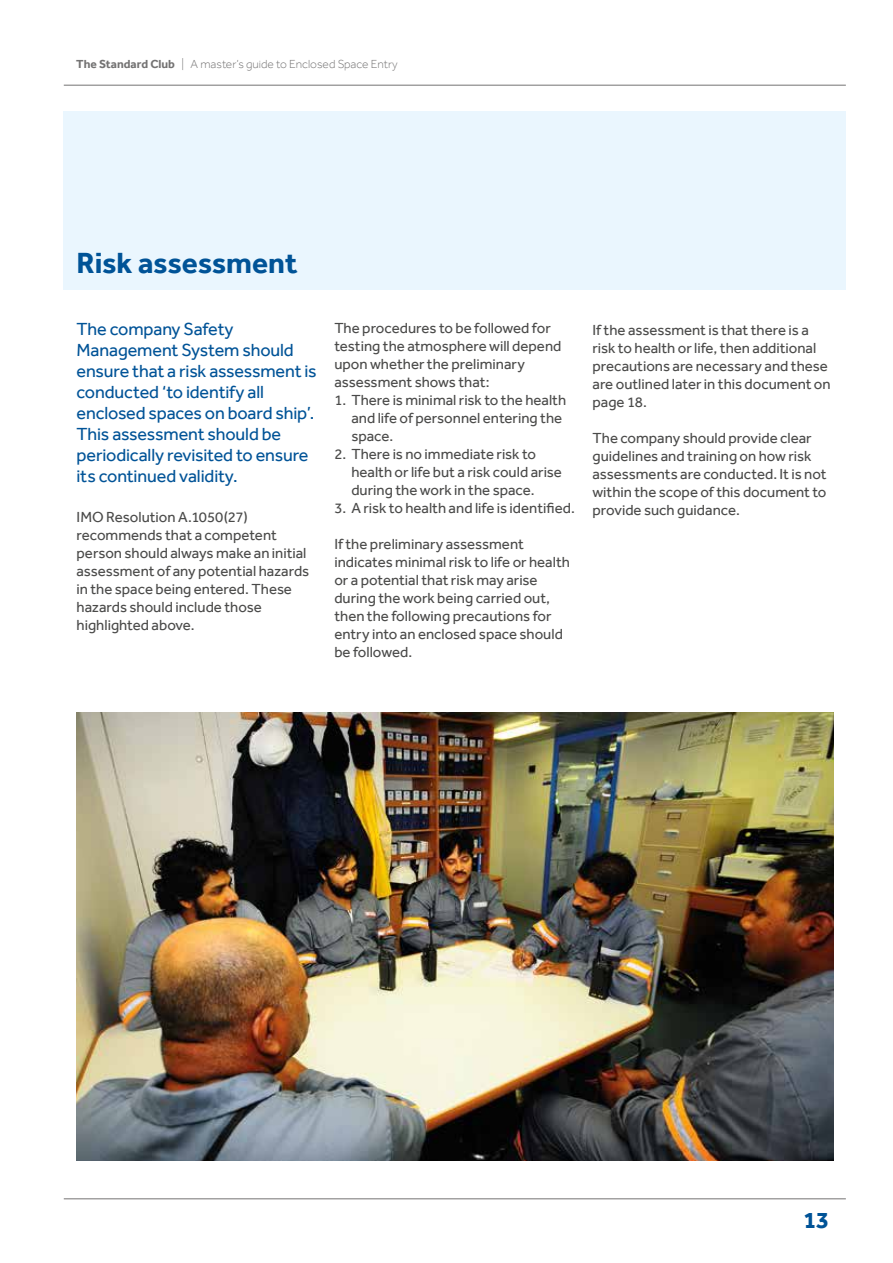
<style>
.page{position:relative;width:893px;height:1263px;background:#fff}
.page>*{position:absolute;margin:0;border:0;box-sizing:border-box;transform-origin:0 0}
.t1{font:700 30px "Effra";letter-spacing:-.005em;color:#005397}
.t2{font:700 24px "Effra";color:#005397}
.t3{font:18px/21px "Effra";letter-spacing:-.01em;color:#005397}
.t4{font:15px/18px "Effra";color:#4a4a49}
.t5{font:300 12px "Effra";color:#747373}
.s1{font-weight:700}
</style>
<div class="page">
<hr style="left:64px;top:1198px;width:782px;height:1px;background:#747373">
<img style="left:76px;top:712px;width:757px;height:449px">
<div style="left:64px;top:111px;width:782px;height:178px;background:#eaf6fe"></div>
<hr style="left:64px;top:85px;width:782px;height:1px;background:#747373">
<p class="t5" style="left:76px;top:57px;width:323px"><span class="s1">The Standard Club</span> | A master’s guide to Enclosed Space Entry</p>
<h1 class="t1" style="left:77px;top:245px;width:223px">Risk assessment</h1>
<p class="t3" style="left:77px;top:318px;width:242px">The company Safety<br>Management System should ensure that a risk assessment is conducted ‘to identify all enclosed spaces on board ship’.<br>This assessment should be periodically revisited to ensure its continued validity.</p>
<p class="t4" style="left:77px;top:508px;width:234px">IMO Resolution A.1050(27) recommends that a competent person should always make an initial assessment of any potential hazards in the space being entered. These hazards should include those highlighted above.</p>
<p class="t4" style="left:334px;top:319px;width:229px">The procedures to be followed for testing the atmosphere will depend upon whether the preliminary assessment shows that:</p>
<p class="t4" style="left:351px;top:391px;width:216px;text-indent:-17px">1. There is minimal risk to the health and life of personnel entering the space.</p>
<p class="t4" style="left:351px;top:445px;width:212px;text-indent:-17px">2. There is no immediate risk to health or life but a risk could arise during the work in the space.</p>
<p class="t4" style="left:334px;top:499px;width:242px">3. A risk to health and life is identified.</p>
<p class="t4" style="left:334px;top:535px;width:237px">If the preliminary assessment indicates minimal risk to life or health or a potential that risk may arise during the work being carried out, then the following precautions for entry into an enclosed space should be followed.</p>
<p class="t4" style="left:592px;top:321px;width:240px">If the assessment is that there is a risk to health or life, then additional precautions are necessary and these are outlined later in this document on page 18.</p>
<p class="t4" style="left:592px;top:429px;width:236px">The company should provide clear guidelines and training on how risk assessments are conducted. It is not within the scope of this document to provide such guidance.</p>
<h2 class="t2" style="left:803px;top:1205px;width:27px">13</h2>
</div>
